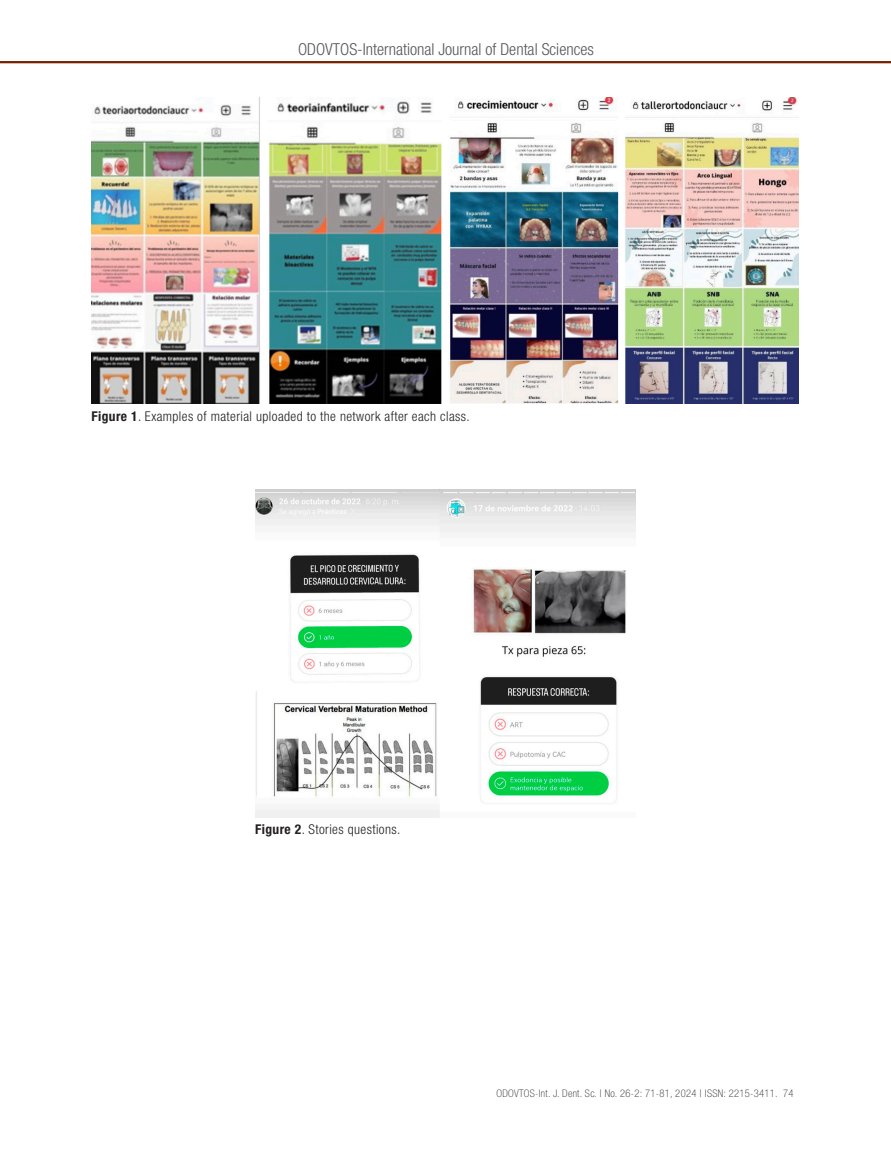
<style>
.page{position:relative;width:891px;height:1161px;background:#fff}
.page>*{position:absolute;margin:0;border:0;box-sizing:border-box;transform-origin:0 0}
.t1{font:300 condensed 16.5px "Helvetica Neue LT Std";color:#57585a}
.fuentes_de_tablas{font:300 condensed 13.5px "Helvetica Neue LT Std";letter-spacing:.03em;color:#231f20}
.t2{font:100 condensed 10.5px "Helvetica Neue LT Std";letter-spacing:.03em;color:#231f20}
.s1{font-weight:700}
</style>
<div class="page">
<hr style="left:0;top:61px;width:891px;height:2px;background:#792602">
<img style="left:91px;top:98px;width:708px;height:305px">
<img style="left:255px;top:490px;width:380px;height:327px">
<p class="t1" style="left:298px;top:40px;width:297px">ODOVTOS-International Journal of Dental Sciences</p>
<p class="fuentes_de_tablas" style="left:91px;top:408px;width:380px"><span class="s1">Figure 1</span>. Examples of material uploaded to the network after each class.</p>
<p class="fuentes_de_tablas" style="left:255px;top:822px;width:147px"><span class="s1">Figure 2</span>. Stories questions.</p>
<p class="t2" style="left:497px;top:1087px;width:298px">ODOVTOS-Int. J. Dent. Sc. | No. 26-2: 71-81, 2024 | ISSN: 2215-3411. 74</p>
</div>
